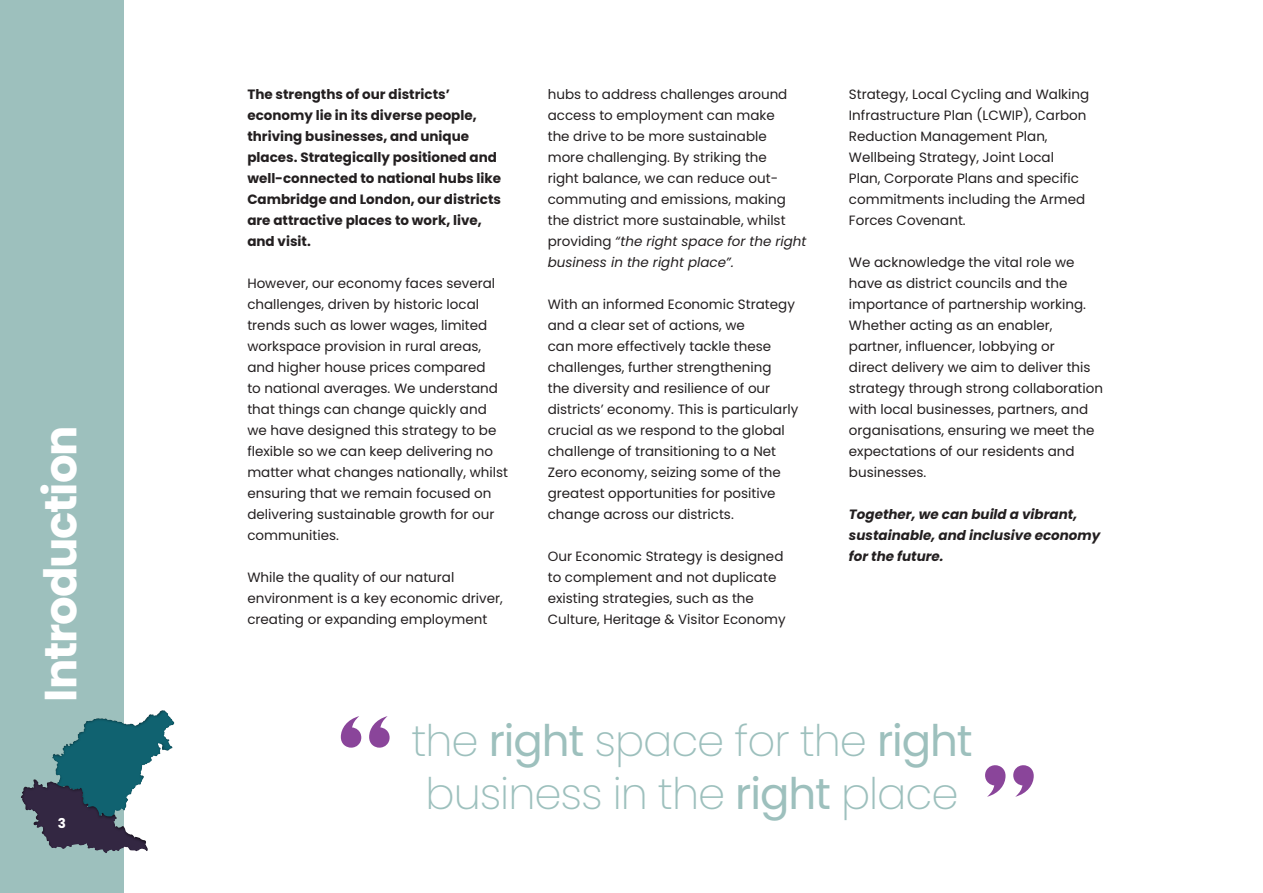
<style>
.page{position:relative;width:1263px;height:893px;background:#fff}
.page>*{position:absolute;margin:0;border:0;box-sizing:border-box;transform-origin:0 0}
.t1{font:104.4px "Bely Display";color:#8a459a}
.t2{font:700 45px "Poppins";letter-spacing:-.025em;color:#fff}
.t3{font:200 43.5px "Poppins";letter-spacing:-.025em;color:#9dc0bd}
.t4{font:13.5px/21px "Poppins";color:#231f20}
.t5{font:700 13.5px/21px "Poppins";color:#231f20}
.t6{font:italic 700 13.5px/21px "Poppins";color:#231f20}
.t7{font:700 13.5px "Poppins";color:#fff}
.s1{font-style:italic}
.s2{font-weight:400}
</style>
<div class="page">
<div style="left:0;top:0;width:124px;height:893px;background:#9dc0bd"></div>
<svg style="left:52px;top:710px;width:122px;height:68px"></svg>
<div style="left:20px;top:778px;width:129px;height:75px;background:#231f20;opacity:.71"></div>
<p class="t2" style="left:35px;top:702px;width:278px;rotate:-90deg">Introduction</p>
<p class="t7" style="left:58px;top:815px;width:10px">3</p>
<p class="t5" style="left:247px;top:84px;width:255px">The strengths of our districts’ economy lie in its diverse people, thriving businesses, and unique places. Strategically positioned and well-connected to national hubs like<br>Cambridge and London, our districts are attractive places to work, live, and visit.</p>
<p class="t4" style="left:247px;top:273px;width:262px">However, our economy faces several challenges, driven by historic local trends such as lower wages, limited workspace provision in rural areas, and higher house prices compared<br>to national averages. We understand that things can change quickly and we have designed this strategy to be flexible so we can keep delivering no matter what changes nationally, whilst ensuring that we remain focused on delivering sustainable growth for our communities.</p>
<p class="t4" style="left:247px;top:567px;width:257px">While the quality of our natural environment is a key economic driver, creating or expanding employment</p>
<p class="t4" style="left:548px;top:84px;width:260px">hubs to address challenges around access to employment can make<br>the drive to be more sustainable<br>more challenging. By striking the<br>right balance, we can reduce out&shy;commuting and emissions, making the district more sustainable, whilst providing <span class="s1">“the right space for the right business in the right place”.</span></p>
<p class="t4" style="left:548px;top:294px;width:252px">With an informed Economic Strategy and a clear set of actions, we<br>can more effectively tackle these challenges, further strengthening<br>the diversity and resilience of our districts’ economy. This is particularly crucial as we respond to the global challenge of transitioning to a Net Zero economy, seizing some of the greatest opportunities for positive change across our districts.</p>
<p class="t4" style="left:548px;top:546px;width:239px">Our Economic Strategy is designed to complement and not duplicate existing strategies, such as the Culture, Heritage &amp; Visitor Economy</p>
<p class="t4" style="left:849px;top:84px;width:242px">Strategy, Local Cycling and Walking<br>Infrastructure Plan (LCWIP), Carbon<br>Reduction Management Plan,<br>Wellbeing Strategy, Joint Local<br>Plan, Corporate Plans and specific commitments including the Armed<br>Forces Covenant.</p>
<p class="t4" style="left:849px;top:252px;width:256px">We acknowledge the vital role we have as district councils and the importance of partnership working.<br>Whether acting as an enabler, partner, influencer, lobbying or<br>direct delivery we aim to deliver this strategy through strong collaboration with local businesses, partners, and organisations, ensuring we meet the expectations of our residents and businesses.</p>
<p class="t6" style="left:849px;top:504px;width:253px">Together, we can build a vibrant, sustainable, and inclusive economy for the future.</p>
<p class="t1" style="left:337px;top:672px;width:60px">“</p>
<p class="t3" style="left:411px;top:716px;width:563px">the <span class="s2">right</span> space for the <span class="s2">right</span></p>
<p class="t3" style="left:426px;top:768px;width:534px">business in the <span class="s2">right</span> place</p>
<p class="t1" style="left:980px;top:721px;width:60px">”</p>
</div>
